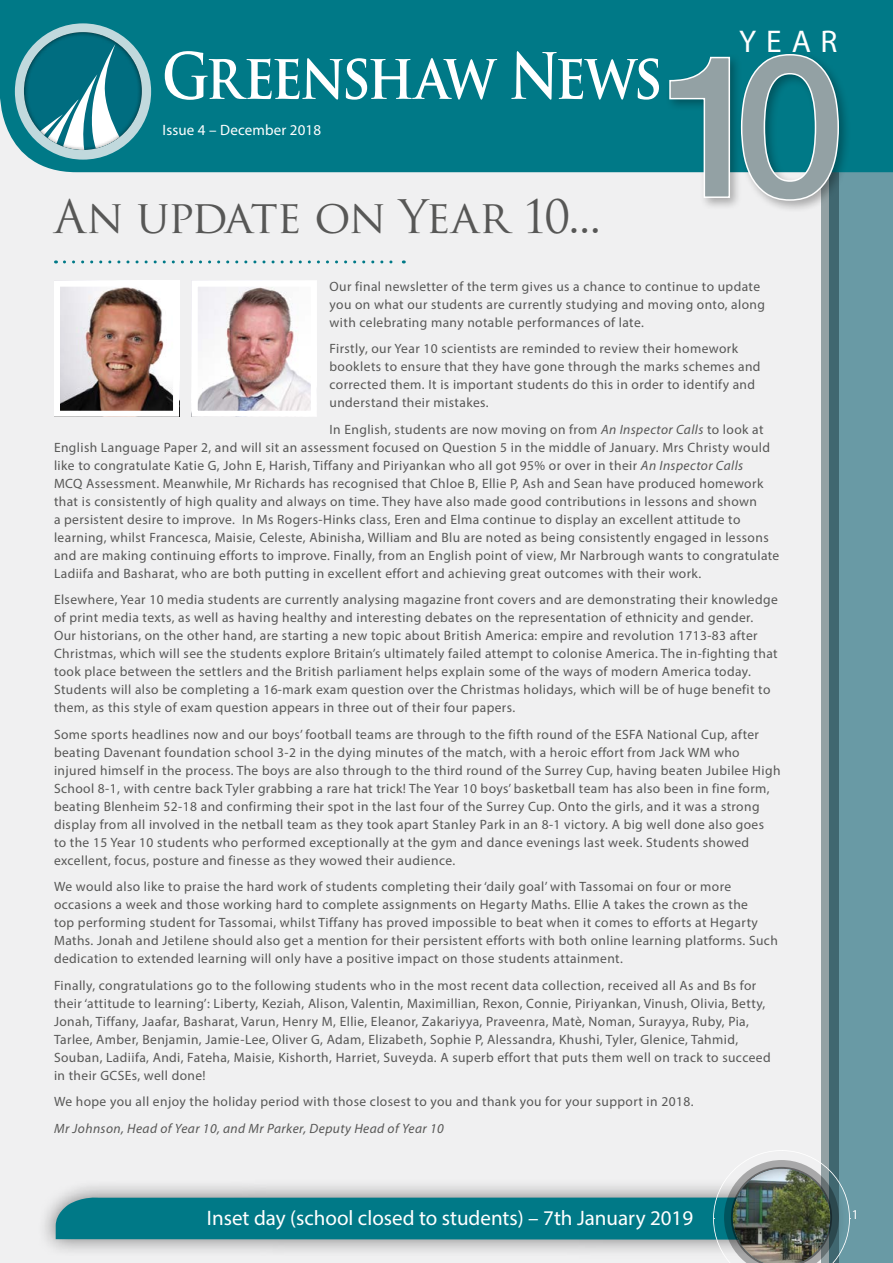
<style>
.page{position:relative;width:893px;height:1263px;background:#f0f0f1}
.page>*{position:absolute;margin:0;border:0;box-sizing:border-box;transform-origin:0 0}
.t1{font:700 62.1px "Trajan Pro";letter-spacing:-.06em;color:#fff;scale:.87 1}
.t2{font:45px "Myriad Pro";letter-spacing:-.015em;color:#575756}
.t3{font:31.5px "Myriad Pro";color:#fff}
.t4{font:21px "Myriad Pro";color:#fff}
.t5{font:15px "Myriad Pro";letter-spacing:.01em;color:#fff}
.t6{font:13.5px/18px "Myriad Pro";letter-spacing:.03em;color:#575756}
.t7{font:italic 13.5px "Myriad Pro";letter-spacing:.03em;color:#575756}
.t8{font:13.5px "Myriad Pro";color:#fff}
.s1{font-style:italic}
</style>
<div class="page">
<div style="left:37px;top:1178px;width:811px;height:80px;background:#000;opacity:.5"></div>
<div style="left:822px;top:6px;width:17px;height:1257px;background:#93a1a4"></div>
<div style="left:829px;top:172px;width:64px;height:1091px;background:#699aa5"></div>
<div style="left:0;top:0;width:893px;height:172px;background:#007987"></div>
<svg style="left:15px;top:23px;width:136px;height:137px"></svg>
<div style="left:11px;top:21px;width:144px;height:130px;background:#000;opacity:.75"></div>
<svg style="left:56px;top:1150px;width:794px;height:113px"></svg>
<div style="left:719px;top:1158px;width:123px;height:105px;background:#000;opacity:.4"></div>
<svg style="left:64px;top:260px;width:340px;height:3px"></svg>
<div style="left:665px;top:50px;width:187px;height:163px;background:#000;opacity:.3"></div>
<svg style="left:668px;top:53px;width:172px;height:148px"></svg>
<img style="left:61px;top:288px;width:111px;height:122px">
<div style="left:54px;top:281px;width:125px;height:136px;border:6px solid #fff"></div>
<img style="left:199px;top:288px;width:111px;height:122px">
<div style="left:192px;top:281px;width:125px;height:136px;border:6px solid #fff"></div>
<h1 class="t1" style="left:162px;top:38px;width:577px">Greenshaw News</h1>
<p class="t5" style="left:163px;top:120px;width:160px">Issue 4 – December 2018</p>
<h2 class="t2" style="left:54px;top:180px;width:420px">An update on Year 10...</h2>
<h3 class="t3" style="left:739px;top:22px;width:100px">YEAR</h3>
<p class="t6" style="left:330px;top:277px;width:437px">Our final newsletter of the term gives us a chance to continue to update you on what our students are currently studying and moving onto, along with celebrating many notable performances of late.</p>
<p class="t6" style="left:330px;top:340px;width:432px">Firstly, our Year 10 scientists are reminded to review their homework booklets to ensure that they have gone through the marks schemes and corrected them. It is important students do this in order to identify and understand their mistakes.</p>
<p class="t6" style="left:54px;top:420px;width:727px;text-indent:276px">In English, students are now moving on from <span class="s1">An Inspector Calls</span> to look at English Language Paper 2, and will sit an assessment focused on Question 5 in the middle of January. Mrs Christy would like to congratulate Katie G, John E, Harish, Tiffany and Piriyankan who all got 95% or over in their <span class="s1">An Inspector Calls<br></span>MCQ Assessment. Meanwhile, Mr Richards has recognised that Chloe B, Ellie P, Ash and Sean have produced homework that is consistently of high quality and always on time. They have also made good contributions in lessons and shown<br>a persistent desire to improve. In Ms Rogers-Hinks class, Eren and Elma continue to display an excellent attitude to learning, whilst Francesca, Maisie, Celeste, Abinisha, William and Blu are noted as being consistently engaged in lessons and are making continuing efforts to improve. Finally, from an English point of view, Mr Narbrough wants to congratulate Ladiifa and Basharat, who are both putting in excellent effort and achieving great outcomes with their work.</p>
<p class="t6" style="left:54px;top:590px;width:725px">Elsewhere, Year 10 media students are currently analysing magazine front covers and are demonstrating their knowledge of print media texts, as well as having healthy and interesting debates on the representation of ethnicity and gender.<br>Our historians, on the other hand, are starting a new topic about British America: empire and revolution 1713-83 after Christmas, which will see the students explore Britain’s ultimately failed attempt to colonise America. The in-fighting that took place between the settlers and the British parliament helps explain some of the ways of modern America today.<br>Students will also be completing a 16-mark exam question over the Christmas holidays, which will be of huge benefit to them, as this style of exam question appears in three out of their four papers.</p>
<p class="t6" style="left:54px;top:725px;width:728px">Some sports headlines now and our boys’ football teams are through to the fifth round of the ESFA National Cup, after beating Davenant foundation school 3-2 in the dying minutes of the match, with a heroic effort from Jack WM who injured himself in the process. The boys are also through to the third round of the Surrey Cup, having beaten Jubilee High School 8-1, with centre back Tyler grabbing a rare hat trick! The Year 10 boys’ basketball team has also been in fine form, beating Blenheim 52-18 and confirming their spot in the last four of the Surrey Cup. Onto the girls, and it was a strong display from all involved in the netball team as they took apart Stanley Park in an 8-1 victory. A big well done also goes<br>to the 15 Year 10 students who performed exceptionally at the gym and dance evenings last week. Students showed excellent, focus, posture and finesse as they wowed their audience.</p>
<p class="t6" style="left:54px;top:877px;width:725px">We would also like to praise the hard work of students completing their ‘daily goal’ with Tassomai on four or more occasions a week and those working hard to complete assignments on Hegarty Maths. Ellie A takes the crown as the<br>top performing student for Tassomai, whilst Tiffany has proved impossible to beat when it comes to efforts at Hegarty Maths. Jonah and Jetilene should also get a mention for their persistent efforts with both online learning platforms. Such dedication to extended learning will only have a positive impact on those students attainment.</p>
<p class="t6" style="left:54px;top:976px;width:718px">Finally, congratulations go to the following students who in the most recent data collection, received all As and Bs for their ‘attitude to learning’: Liberty, Keziah, Alison, Valentin, Maximillian, Rexon, Connie, Piriyankan, Vinush, Olivia, Betty, Jonah, Tiffany, Jaafar, Basharat, Varun, Henry M, Ellie, Eleanor, Zakariyya, Praveenra, Matè, Noman, Surayya, Ruby, Pia, Tarlee, Amber, Benjamin, Jamie-Lee, Oliver G, Adam, Elizabeth, Sophie P, Alessandra, Khushi, Tyler, Glenice, Tahmid, Souban, Ladiifa, Andi, Fateha, Maisie, Kishorth, Harriet, Suveyda. A superb effort that puts them well on track to succeed in their GCSEs, well done!</p>
<p class="t6" style="left:54px;top:1092px;width:641px">We hope you all enjoy the holiday period with those closest to you and thank you for your support in 2018.</p>
<p class="t7" style="left:54px;top:1120px;width:391px">Mr Johnson, Head of Year 10, and Mr Parker, Deputy Head of Year 10</p>
<h3 class="t4" style="left:207px;top:1205px;width:488px">Inset day (school closed to students) – 7th January 2019</h3>
<p class="t8" style="left:852px;top:1206px;width:8px">1</p>
</div>
